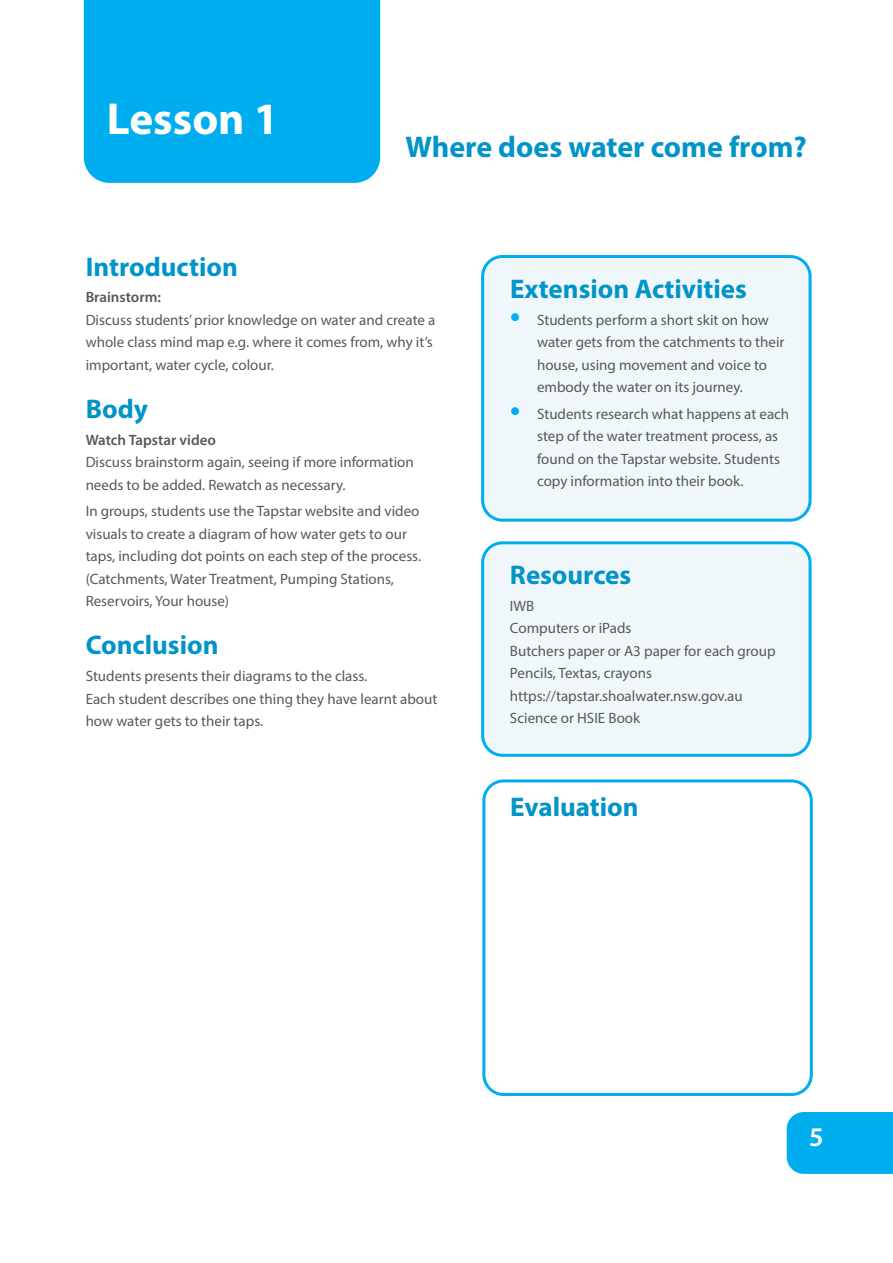
<style>
.page{position:relative;width:893px;height:1263px;background:#fff}
.page>*{position:absolute;margin:0;border:0;box-sizing:border-box;transform-origin:0 0}
.Main_Heading{font:700 45px "Myriad Pro";color:#fff}
.Sub_Heading{font:700 30px "Myriad Pro";color:#0094c8}
.Sub_Heading-2{font:700 27px "Myriad Pro";color:#0094c8}
.t1{font:600 27px "Myriad Pro";color:#fff}
.Sub_Heading-3{font:15px/22.5px "Myriad Pro";color:#57585a}
.Sub_Heading-4{font:600 15px "Myriad Pro";color:#57585a}
.s1{font-weight:700;font-size:30px;color:#00aeef}
</style>
<div class="page">
<div style="left:84px;top:0;width:296px;height:183px;background:#00aeef"></div>
<div style="left:787px;top:1112px;width:106px;height:62px;background:#00aeef"></div>
<div style="left:483px;top:543px;width:327px;height:212px;background:#f0f7fb;border-radius:20px"></div>
<div style="left:481px;top:541px;width:330px;height:216px;border:3px solid #00aeef;border-radius:20px"></div>
<div style="left:483px;top:256px;width:327px;height:264px;background:#f0f7fb;border-radius:20px"></div>
<div style="left:481px;top:255px;width:330px;height:267px;border:3px solid #00aeef;border-radius:20px"></div>
<div style="left:482px;top:779px;width:331px;height:317px;border:3px solid #00aeef;border-radius:20px"></div>
<p class="Main_Heading" style="left:107px;top:89px;width:173px">Lesson 1</p>
<p class="Sub_Heading" style="left:405px;top:127px;width:403px">Where does water come from?</p>
<p class="Sub_Heading-2" style="left:86px;top:249px;width:154px">Introduction</p>
<p class="Sub_Heading-4" style="left:86px;top:288px;width:77px">Brainstorm:</p>
<p class="Sub_Heading-3" style="left:86px;top:308px;width:351px">Discuss students’ prior knowledge on water and create a whole class mind map e.g. where it comes from, why it’s important, water cycle, colour.</p>
<p class="Sub_Heading-2" style="left:86px;top:391px;width:64px">Body</p>
<p class="Sub_Heading-4" style="left:86px;top:430px;width:132px">Watch Tapstar video</p>
<p class="Sub_Heading-3" style="left:86px;top:451px;width:330px">Discuss brainstorm again, seeing if more information needs to be added. Rewatch as necessary.</p>
<p class="Sub_Heading-3" style="left:86px;top:500px;width:337px">In groups, students use the Tapstar website and video visuals to create a diagram of how water gets to our taps, including dot points on each step of the process. (Catchments, Water Treatment, Pumping Stations, Reservoirs, Your house)</p>
<p class="Sub_Heading-2" style="left:86px;top:628px;width:134px">Conclusion</p>
<p class="Sub_Heading-3" style="left:86px;top:665px;width:283px">Students presents their diagrams to the class.</p>
<p class="Sub_Heading-3" style="left:86px;top:687px;width:353px">Each student describes one thing they have learnt about how water gets to their taps.</p>
<p class="Sub_Heading-2" style="left:510px;top:271px;width:238px">Extension Activities</p>
<p class="Sub_Heading-3" style="left:537px;top:308px;width:249px;text-indent:-27px"><span class="s1">•</span> Students perform a short skit on how water gets from the catchments to their house, using movement and voice to embody the water on its journey.</p>
<p class="Sub_Heading-3" style="left:537px;top:402px;width:254px;text-indent:-27px"><span class="s1">•</span> Students research what happens at each step of the water treatment process, as found on the Tapstar website. Students copy information into their book.</p>
<p class="Sub_Heading-2" style="left:510px;top:557px;width:123px">Resources</p>
<p class="Sub_Heading-3" style="left:510px;top:594px;width:26px">IWB</p>
<p class="Sub_Heading-3" style="left:510px;top:617px;width:123px">Computers or iPads</p>
<p class="Sub_Heading-3" style="left:510px;top:639px;width:267px">Butchers paper or A3 paper for each group</p>
<p class="Sub_Heading-3" style="left:510px;top:662px;width:143px">Pencils, Textas, crayons</p>
<p class="Sub_Heading-3" style="left:510px;top:684px;width:234px">https://tapstar.shoalwater.nsw.gov.au</p>
<p class="Sub_Heading-3" style="left:510px;top:707px;width:132px">Science or HSIE Book</p>
<p class="Sub_Heading-2" style="left:510px;top:790px;width:130px">Evaluation</p>
<p class="t1" style="left:809px;top:1119px;width:16px">5</p>
</div>
